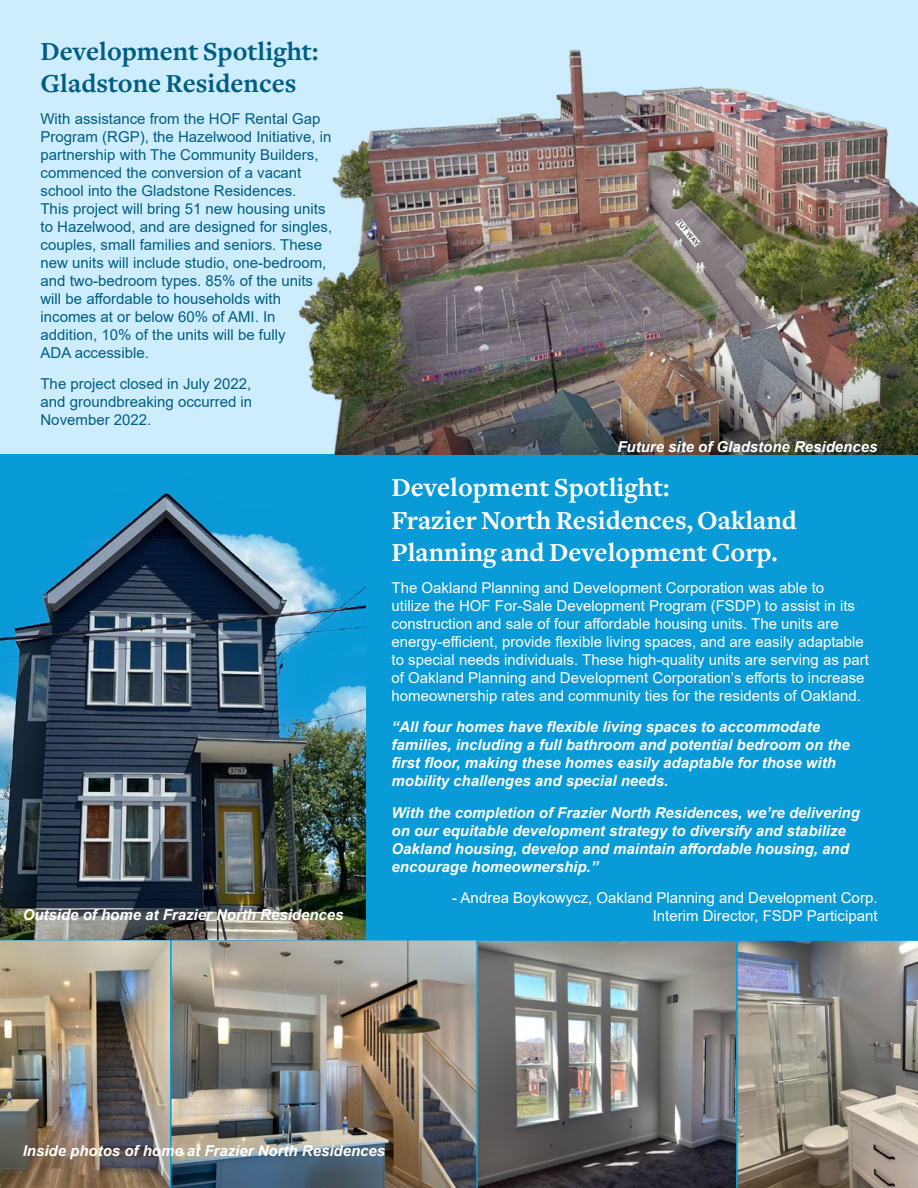
<style>
.page{position:relative;width:918px;height:1188px;background:#fff}
.page>*{position:absolute;margin:0;border:0;box-sizing:border-box;transform-origin:0 0}
.t1{font:700 27px/32.4px "Freight Text";color:#fff}
.t2{font:700 27px/32.4px "Freight Text";color:#005d83}
.t3{font:15px/18px "Arial";color:#005d83}
.t4{font:15px/18px "Arial";color:#fff}
.t5{font:italic 700 15px/18px "Arial";color:#fff}
</style>
<div class="page">
<div style="left:0;top:451px;width:918px;height:737px;background:#089bd7"></div>
<div style="left:0;top:0;width:918px;height:454px;background:#ceedfc"></div>
<img style="left:299px;top:49px;width:619px;height:406px">
<svg style="left:738px;top:940px;width:180px;height:248px;background:#938e86"></svg>
<svg style="left:478px;top:940px;width:260px;height:248px;background:#777776"></svg>
<img style="left:172px;top:939px;width:306px;height:249px">
<img style="left:0;top:940px;width:172px;height:248px">
<img style="left:0;top:493px;width:365px;height:447px">
<h1 class="t2" style="left:40px;top:36px;width:279px">Development Spotlight:<br>Gladstone Residences</h1>
<p class="t3" style="left:40px;top:109px;width:293px">With assistance from the HOF Rental Gap Program (RGP), the Hazelwood Initiative, in partnership with The Community Builders, commenced the conversion of a vacant school into the Gladstone Residences.<br>This project will bring 51 new housing units to Hazelwood, and are designed for singles, couples, small families and seniors. These new units will include studio, one-bedroom, and two-bedroom types. 85% of the units will be affordable to households with incomes at or below 60% of AMI. In addition, 10% of the units will be fully<br>ADA accessible.</p>
<p class="t3" style="left:40px;top:375px;width:213px;text-align:justify">The project closed in July 2022, and groundbreaking occurred in November 2022.</p>
<p class="t5" style="left:23px;top:906px;width:322px">Outside of home at Frazier North Residences</p>
<p class="t5" style="left:617px;top:438px;width:262px">Future site of Gladstone Residences</p>
<h1 class="t1" style="left:392px;top:472px;width:407px">Development Spotlight:<br>Frazier North Residences, Oakland<br>Planning and Development Corp.</h1>
<p class="t4" style="left:392px;top:578px;width:479px">The Oakland Planning and Development Corporation was able to<br>utilize the HOF For-Sale Development Program (FSDP) to assist in its construction and sale of four affordable housing units. The units are energy-efficient, provide flexible living spaces, and are easily adaptable to special needs individuals. These high-quality units are serving as part of Oakland Planning and Development Corporation’s efforts to increase homeownership rates and community ties for the residents of Oakland.</p>
<p class="t5" style="left:392px;top:718px;width:460px">“All four homes have flexible living spaces to accommodate families, including a full bathroom and potential bedroom on the first floor, making these homes easily adaptable for those with mobility challenges and special needs.</p>
<p class="t5" style="left:392px;top:804px;width:470px">With the completion of Frazier North Residences, we’re delivering on our equitable development strategy to diversify and stabilize Oakland housing, develop and maintain affordable housing, and encourage homeownership.”</p>
<p class="t4" style="left:452px;top:888px;width:427px;text-align:right">- Andrea Boykowycz, Oakland Planning and Development Corp.<br>Interim Director, FSDP Participant</p>
<p class="t5" style="left:23px;top:1142px;width:364px">Inside photos of home at Frazier North Residences</p>
</div>
